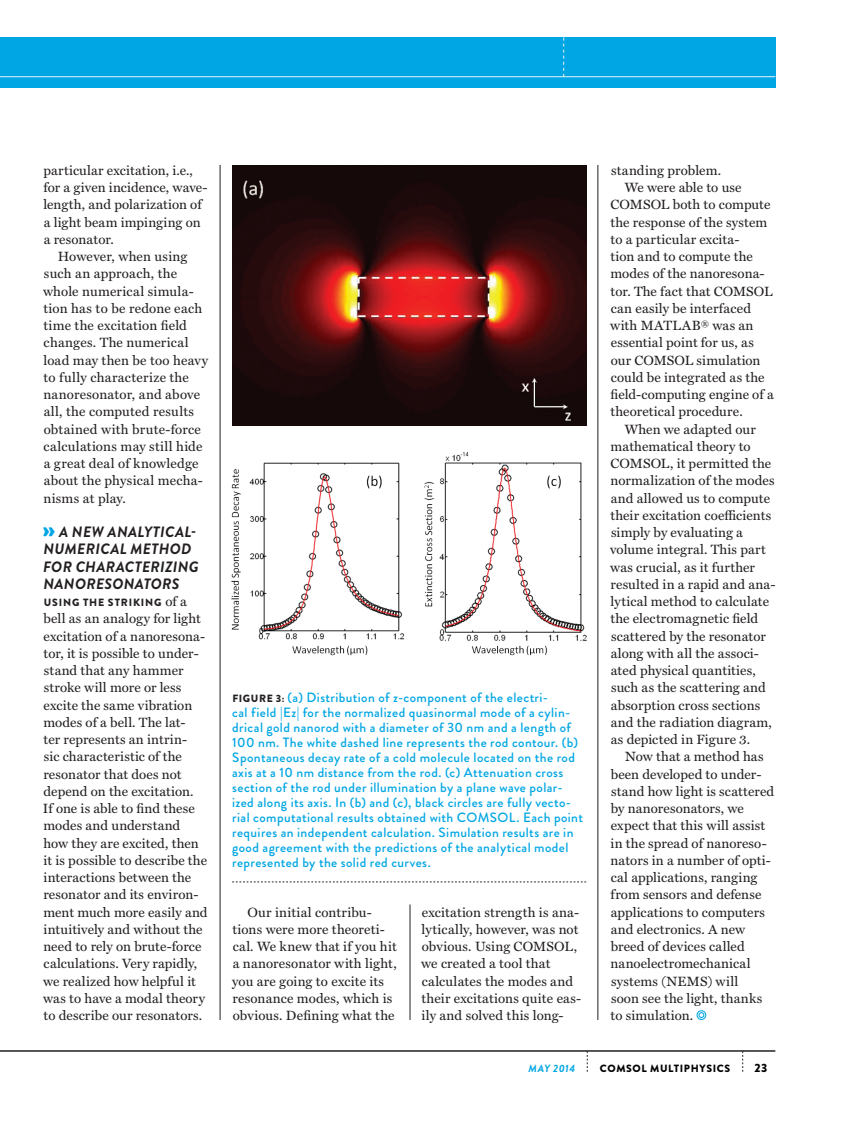
<style>
.page{position:relative;width:851px;height:1134px;background:#fff}
.page>*{position:absolute;margin:0;border:0;box-sizing:border-box;transform-origin:0 0}
._0Normal-left{font:italic 700 15px/17.2px "Brandon Grotesque";letter-spacing:.02em;color:#231f20}
._0Normal-left-2{font:13.5px/17.2px "Miller Text";letter-spacing:.01em;color:#231f20}
._0Normal-left-3{font:500 13.5px/15px "Brandon Grotesque";letter-spacing:.025em;color:#00a6e4}
._9footer-left{font:900 12px "Brandon Grotesque";color:#000}
._0Normal-left-4{font:900 10.5px "Brandon Grotesque";letter-spacing:.08em;color:#231f20}
._9footer-left-2{font:900 10.5px "Brandon Grotesque";letter-spacing:.06em;color:#000}
._9footer-left-3{font:italic 700 10.5px "Brandon Grotesque";letter-spacing:.04em;color:#00a6e4}
.s1{font-weight:900;font-style:normal;font-size:25.5px;color:#00a6e4}
.s2{font-family:"Miller Text";font-weight:400;font-size:13.5px}
.s3{font-weight:900;font-size:10.5px;color:#231f20}
</style>
<div class="page">
<div style="left:0;top:38px;width:775px;height:50px;background:#00a6e4"></div>
<hr style="left:0;top:76px;width:775px;height:1px;background:#ecf3f7">
<svg style="left:563px;top:38px;width:1px;height:39px"></svg>
<svg style="left:742px;top:1052px;width:1px;height:20px"></svg>
<svg style="left:587px;top:1052px;width:1px;height:20px"></svg>
<hr style="left:0;top:1050px;width:775px;height:2px;background:#231f20">
<hr style="left:220px;top:165px;width:1px;height:855px;background:#231f20">
<hr style="left:410px;top:904px;width:1px;height:116px;background:#231f20">
<hr style="left:597px;top:165px;width:1px;height:855px;background:#231f20">
<svg style="left:232px;top:882px;width:354px;height:1px"></svg>
<div style="left:696px;top:1010px;width:10px;height:10px;border:1px solid #00a6e4;border-radius:50%"></div>
<svg style="left:698px;top:1012px;width:6px;height:6px"></svg>
<img style="left:231px;top:451px;width:356px;height:205px">
<img style="left:232px;top:165px;width:354px;height:260px">
<p class="_0Normal-left-2" style="left:43px;top:162px;width:166px">particular excitation, i.e., for a given incidence, wave&shy;length, and polarization of a light beam impinging on a resonator.</p>
<p class="_0Normal-left-2" style="left:43px;top:248px;width:167px;text-indent:15px">However, when using such an approach, the whole numerical simula&shy;tion has to be redone each time the excitation field changes. The numerical load may then be too heavy to fully characterize the nanoresonator, and above all, the computed results obtained with brute-force calculations may still hide a great deal of knowledge about the physical mecha&shy;nisms at play.</p>
<p class="_0Normal-left" style="left:43px;top:523px;width:157px"><span class="s1">»</span> A NEW ANALYTICAL-<br>NUMERICAL METHOD<br>FOR CHARACTERIZING<br>NANORESONATORS</p>
<p class="_0Normal-left-4" style="left:44px;top:595px;width:145px">USING THE STRIKING <span class="s2">of a</span></p>
<p class="_0Normal-left-2" style="left:43px;top:610px;width:166px">bell as an analogy for light excitation of a nanoresona&shy;tor, it is possible to under&shy;stand that any hammer stroke will more or less excite the same vibration modes of a bell. The lat-<br>ter represents an intrin-<br>sic characteristic of the resonator that does not depend on the excitation.<br>If one is able to find these modes and understand how they are excited, then it is possible to describe the interactions between the resonator and its environ&shy;ment much more easily and intuitively and without the need to rely on brute-force calculations. Very rapidly, we realized how helpful it was to have a modal theory to describe our resonators.</p>
<p class="_0Normal-left-3" style="left:232px;top:690px;width:352px"><span class="s3">FIGURE 3:</span> (a) Distribution of z-component of the electri-<br>cal field |Ez| for the normalized quasinormal mode of a cylin&shy;drical gold nanorod with a diameter of 30 nm and a length of 100 nm. The white dashed line represents the rod contour. (b)<br>Spontaneous decay rate of a cold molecule located on the rod axis at a 10 nm distance from the rod. (c) Attenuation cross section of the rod under illumination by a plane wave polar&shy;ized along its axis. In (b) and (c), black circles are fully vecto&shy;rial computational results obtained with COMSOL. Each point requires an independent calculation. Simulation results are in good agreement with the predictions of the analytical model represented by the solid red curves.</p>
<p class="_0Normal-left-2" style="left:232px;top:904px;width:166px;text-indent:15px">Our initial contribu&shy;tions were more theoreti&shy;cal. We knew that if you hit a nanoresonator with light, you are going to excite its resonance modes, which is obvious. Defining what the</p>
<p class="_0Normal-left-2" style="left:421px;top:904px;width:162px">excitation strength is ana&shy;lytically, however, was not obvious. Using COMSOL, we created a tool that calculates the modes and their excitations quite eas&shy;ily and solved this long-</p>
<p class="_0Normal-left-2" style="left:611px;top:162px;width:112px">standing problem.</p>
<p class="_0Normal-left-2" style="left:610px;top:179px;width:165px;text-indent:15px">We were able to use<br>COMSOL both to compute the response of the system to a particular excita-<br>tion and to compute the modes of the nanoresona&shy;tor. The fact that COMSOL can easily be interfaced with MATLAB® was an essential point for us, as our COMSOL simulation could be integrated as the field-computing engine of a theoretical procedure.</p>
<p class="_0Normal-left-2" style="left:610px;top:421px;width:167px;text-indent:15px">When we adapted our mathematical theory to<br>COMSOL, it permitted the normalization of the modes and allowed us to compute their excitation coefficients simply by evaluating a volume integral. This part was crucial, as it further resulted in a rapid and ana&shy;lytical method to calculate the electromagnetic field scattered by the resonator along with all the associ&shy;ated physical quantities, such as the scattering and absorption cross sections and the radiation diagram, as depicted in Figure 3.</p>
<p class="_0Normal-left-2" style="left:610px;top:748px;width:165px;text-indent:15px">Now that a method has been developed to under&shy;stand how light is scattered by nanoresonators, we expect that this will assist in the spread of nanoreso&shy;nators in a number of opti&shy;cal applications, ranging from sensors and defense applications to computers and electronics. A new breed of devices called nanoelectromechanical systems (NEMS) will<br>soon see the light, thanks to simulation.</p>
<p class="_9footer-left-3" style="left:528px;top:1061px;width:48px">MAY 2014</p>
<p class="_9footer-left-2" style="left:599px;top:1061px;width:132px">COMSOL MULTIPHYSICS</p>
<p class="_9footer-left" style="left:754px;top:1059px;width:14px">23</p>
</div>
